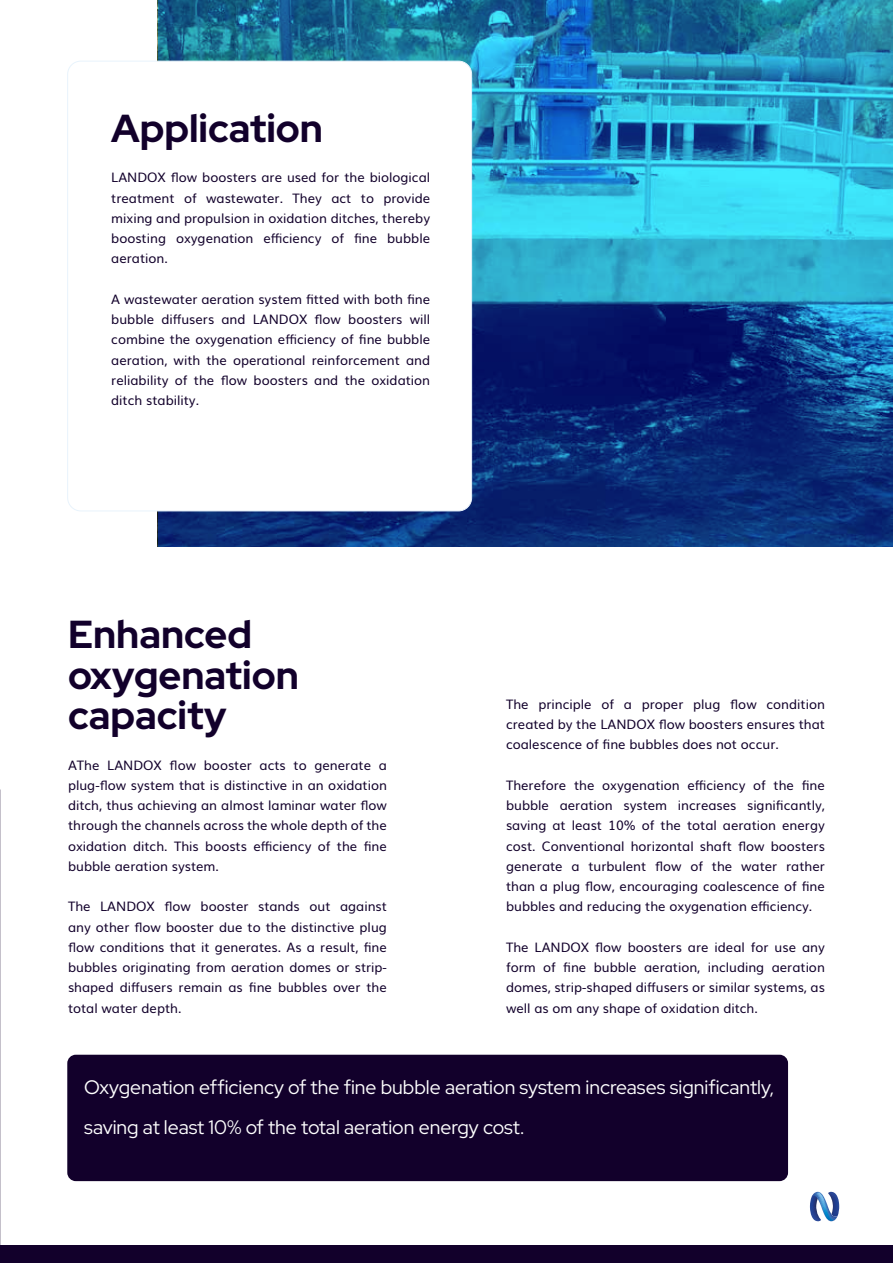
<style>
.page{position:relative;width:893px;height:1263px;background:#fff}
.page>*{position:absolute;margin:0;border:0;box-sizing:border-box;transform-origin:0 0}
.t1{font:300 39px/40.5px "Red Hat Display";color:#12002b}
.t2{font:300 19.5px/40.5px "Red Hat Display";color:#fff}
.t3{font:13.05px/20.2px "Muli";color:#12002b;text-align:justify}
</style>
<div class="page">
<div style="left:0;top:1245px;width:893px;height:18px;background:#12002b"></div>
<svg style="left:158px;top:0;width:735px;height:547px;background:#1b6ba2"></svg>
<div style="left:68px;top:61px;width:404px;height:450px;background:#fff;border-radius:13px"></div>
<svg style="left:810px;top:1192px;width:29px;height:29px"></svg>
<div style="left:67px;top:1055px;width:721px;height:126px;background:#12002b;border-radius:9px"></div>
<h1 class="t1" style="left:111px;top:107px;width:213px">Application</h1>
<p class="t3" style="left:111px;top:166px;width:320px">LANDOX flow boosters are used for the biological treatment of wastewater. They act to provide mixing and propulsion in oxidation ditches, thereby boosting oxygenation efficiency of fine bubble aeration.</p>
<p class="t3" style="left:111px;top:288px;width:320px">A wastewater aeration system fitted with both fine bubble diffusers and LANDOX flow boosters will combine the oxygenation efficiency of fine bubble aeration, with the operational reinforcement and reliability of the flow boosters and the oxidation ditch stability.</p>
<h1 class="t1" style="left:68px;top:613px;width:232px">Enhanced oxygenation capacity</h1>
<p class="t3" style="left:68px;top:754px;width:320px">AThe LANDOX flow booster acts to generate a plug-flow system that is distinctive in an oxidation ditch, thus achieving an almost laminar water flow through the channels across the whole depth of the oxidation ditch. This boosts efficiency of the fine bubble aeration system.</p>
<p class="t3" style="left:68px;top:895px;width:320px">The LANDOX flow booster stands out against any other flow booster due to the distinctive plug flow conditions that it generates. As a result, fine bubbles originating from aeration domes or strip&shy;shaped diffusers remain as fine bubbles over the total water depth.</p>
<p class="t3" style="left:506px;top:693px;width:320px">The principle of a proper plug flow condition created by the LANDOX flow boosters ensures that coalescence of fine bubbles does not occur.</p>
<p class="t3" style="left:506px;top:774px;width:320px">Therefore the oxygenation efficiency of the fine bubble aeration system increases significantly, saving at least 10% of the total aeration energy cost. Conventional horizontal shaft flow boosters generate a turbulent flow of the water rather than a plug flow, encouraging coalescence of fine bubbles and reducing the oxygenation efficiency.</p>
<p class="t3" style="left:506px;top:936px;width:320px">The LANDOX flow boosters are ideal for use any form of fine bubble aeration, including aeration domes, strip-shaped diffusers or similar systems, as well as om any shape of oxidation ditch.</p>
<h2 class="t2" style="left:84px;top:1066px;width:692px">Oxygenation efficiency of the fine bubble aeration system increases significantly, saving at least 10% of the total aeration energy cost.</h2>
</div>
